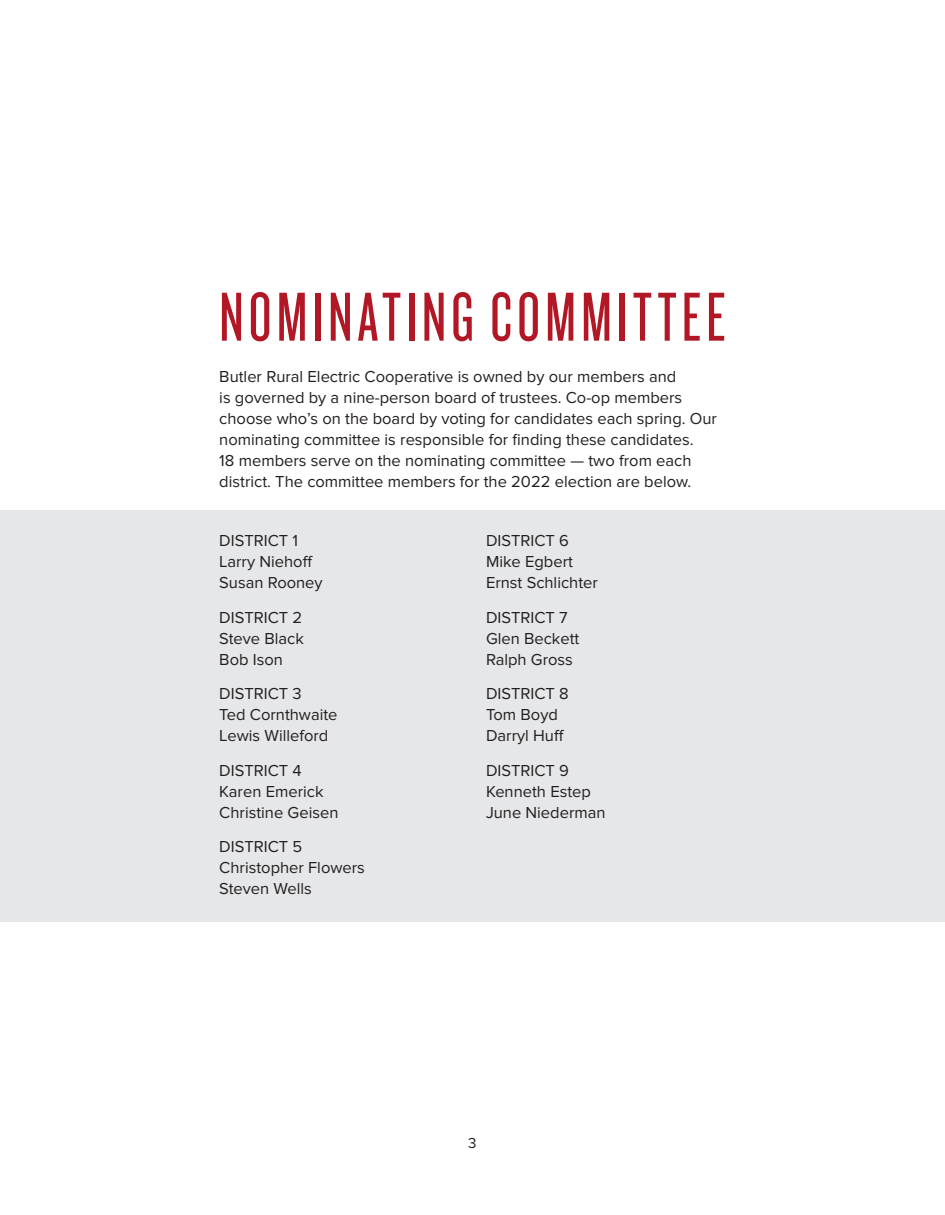
<style>
.page{position:relative;width:945px;height:1215px;background:#fff}
.page>*{position:absolute;margin:0;border:0;box-sizing:border-box;transform-origin:0 0}
.t1{font:72px "Knockout HTF27 Junior Bantamwt";letter-spacing:.07em;color:#b11725}
.text{font:16.5px/21px "Proxima Nova";color:#231f20}
.t2{font:15px "Proxima Nova";color:#231f20}
</style>
<div class="page">
<div style="left:0;top:511px;width:945px;height:411px;background:#e6e7e9"></div>
<p class="t1" style="left:219px;top:282px;width:508px">NOMINATING COMMITTEE</p>
<p class="text" style="left:219px;top:366px;width:499px">Butler Rural Electric Cooperative is owned by our members and<br>is governed by a nine-person board of trustees. Co-op members choose who’s on the board by voting for candidates each spring. Our nominating committee is responsible for finding these candidates.<br>18 members serve on the nominating committee — two from each district. The committee members for the 2022 election are below.</p>
<p class="text" style="left:219px;top:530px;width:80px">DISTRICT 1</p>
<p class="text" style="left:219px;top:551px;width:95px">Larry Niehoff</p>
<p class="text" style="left:219px;top:572px;width:105px">Susan Rooney</p>
<p class="text" style="left:219px;top:607px;width:84px">DISTRICT 2</p>
<p class="text" style="left:219px;top:628px;width:86px">Steve Black</p>
<p class="text" style="left:219px;top:649px;width:65px">Bob Ison</p>
<p class="text" style="left:219px;top:683px;width:84px">DISTRICT 3</p>
<p class="text" style="left:219px;top:704px;width:120px">Ted Cornthwaite</p>
<p class="text" style="left:219px;top:725px;width:111px">Lewis Willeford</p>
<p class="text" style="left:219px;top:760px;width:84px">DISTRICT 4</p>
<p class="text" style="left:219px;top:781px;width:106px">Karen Emerick</p>
<p class="text" style="left:219px;top:802px;width:121px">Christine Geisen</p>
<p class="text" style="left:219px;top:836px;width:84px">DISTRICT 5</p>
<p class="text" style="left:219px;top:857px;width:147px">Christopher Flowers</p>
<p class="text" style="left:219px;top:878px;width:94px">Steven Wells</p>
<p class="text" style="left:486px;top:530px;width:85px">DISTRICT 6</p>
<p class="text" style="left:486px;top:551px;width:88px">Mike Egbert</p>
<p class="text" style="left:486px;top:572px;width:113px">Ernst Schlichter</p>
<p class="text" style="left:486px;top:607px;width:83px">DISTRICT 7</p>
<p class="text" style="left:486px;top:628px;width:95px">Glen Beckett</p>
<p class="text" style="left:486px;top:649px;width:88px">Ralph Gross</p>
<p class="text" style="left:486px;top:683px;width:84px">DISTRICT 8</p>
<p class="text" style="left:486px;top:704px;width:73px">Tom Boyd</p>
<p class="text" style="left:486px;top:725px;width:80px">Darryl Huff</p>
<p class="text" style="left:486px;top:760px;width:85px">DISTRICT 9</p>
<p class="text" style="left:486px;top:781px;width:106px">Kenneth Estep</p>
<p class="text" style="left:486px;top:802px;width:121px">June Niederman</p>
<p class="t2" style="left:468px;top:1134px;width:10px">3</p>
</div>
